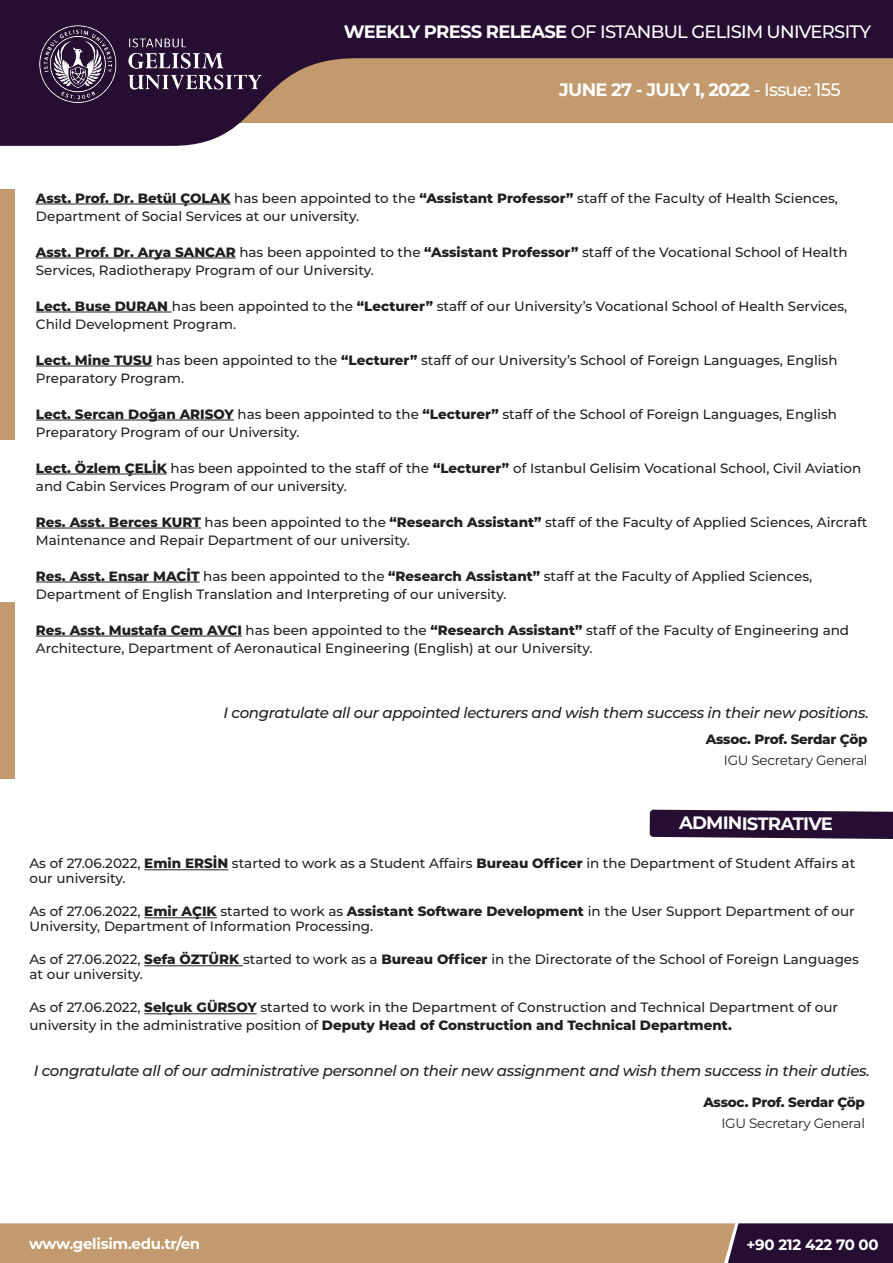
<style>
.page{position:relative;width:893px;height:1263px;background:#fff}
.page>*{position:absolute;margin:0;border:0;box-sizing:border-box;transform-origin:0 0}
.t1{font:500 18px "Montserrat";letter-spacing:-.04em;color:#fff}
.t2{font:700 18px "Montserrat";letter-spacing:-.045em;color:#fff}
.t3{font:italic 500 15px "Montserrat";letter-spacing:-.02em;color:#231f20}
.t4{font:700 15px "Montserrat";letter-spacing:-.02em;color:#fff}
.t5{font:500 13.5px/18px "Montserrat";color:#231f20}
.t6{font:800 13.5px "Montserrat";letter-spacing:-.02em;color:#231f20}
.t7{font:13.5px "Montserrat";letter-spacing:-.02em;color:#231f20}
.s1{font-weight:700}
.s2{font-weight:500}
.s3{font-weight:800}
</style>
<div class="page">
<svg style="left:0;top:0;width:893px;height:146px;background:#7b6162"></svg>
<svg style="left:0;top:1223px;width:893px;height:40px;background:#a68264"></svg>
<img style="left:36px;top:25px;width:228px;height:79px">
<svg style="left:650px;top:810px;width:243px;height:29px;background:#321d3d"></svg>
<hr style="left:144px;top:869px;width:84px;height:1px;background:#231f20">
<hr style="left:144px;top:917px;width:73px;height:1px;background:#231f20">
<hr style="left:144px;top:965px;width:99px;height:1px;background:#231f20">
<hr style="left:144px;top:1013px;width:113px;height:1px;background:#231f20">
<hr style="left:36px;top:204px;width:195px;height:1px;background:#231f20">
<hr style="left:36px;top:258px;width:200px;height:1px;background:#231f20">
<hr style="left:36px;top:312px;width:136px;height:1px;background:#231f20">
<hr style="left:36px;top:366px;width:117px;height:1px;background:#231f20">
<hr style="left:36px;top:420px;width:198px;height:1px;background:#231f20">
<hr style="left:36px;top:474px;width:131px;height:1px;background:#231f20">
<hr style="left:36px;top:528px;width:165px;height:1px;background:#231f20">
<hr style="left:36px;top:582px;width:164px;height:1px;background:#231f20">
<hr style="left:36px;top:636px;width:206px;height:1px;background:#231f20">
<div style="left:0;top:190px;width:14px;height:250px;background:#c29a6d"></div>
<div style="left:0;top:602px;width:14px;height:176px;background:#c29a6d"></div>
<h1 class="t1" style="left:344px;top:19px;width:528px"><span class="s1">WEEKLY PRESS RELEASE</span> OF ISTANBUL GELISIM UNIVERSITY</h1>
<h1 class="t2" style="left:559px;top:76px;width:283px">JUNE 27 - JULY 1, 2022 <span class="s2">- Issue: 155</span></h1>
<p class="t5" style="left:36px;top:188px;width:803px"><span class="s3">Asst. Prof. Dr. Betül ÇOLAK</span> has been appointed to the <span class="s3">“Assistant Professor”</span> staff of the Faculty of Health Sciences,<br>Department of Social Services at our university.</p>
<p class="t5" style="left:36px;top:242px;width:813px"><span class="s3">Asst. Prof. Dr. Arya SANCAR</span> has been appointed to the <span class="s3">“Assistant Professor”</span> staff of the Vocational School of Health<br>Services, Radiotherapy Program of our University.</p>
<p class="t5" style="left:36px;top:296px;width:813px"><span class="s3">Lect. Buse DURAN</span> has been appointed to the <span class="s3">“Lecturer”</span> staff of our University’s Vocational School of Health Services,<br>Child Development Program.</p>
<p class="t5" style="left:36px;top:350px;width:803px"><span class="s3">Lect. Mine TUSU</span> has been appointed to the <span class="s3">“Lecturer”</span> staff of our University’s School of Foreign Languages, English<br>Preparatory Program.</p>
<p class="t5" style="left:36px;top:404px;width:803px"><span class="s3">Lect. Sercan Doğan ARISOY</span> has been appointed to the <span class="s3">“Lecturer”</span> staff of the School of Foreign Languages, English<br>Preparatory Program of our University.</p>
<p class="t5" style="left:36px;top:458px;width:827px"><span class="s3">Lect. Özlem ÇELİK</span> has been appointed to the staff of the <span class="s3">“Lecturer”</span> of Istanbul Gelisim Vocational School, Civil Aviation and Cabin Services Program of our university.</p>
<p class="t5" style="left:36px;top:512px;width:833px"><span class="s3">Res. Asst. Berces KURT</span> has been appointed to the <span class="s3">“Research Assistant”</span> staff of the Faculty of Applied Sciences, Aircraft<br>Maintenance and Repair Department of our university.</p>
<p class="t5" style="left:36px;top:566px;width:778px"><span class="s3">Res. Asst. Ensar MACİT</span> has been appointed to the <span class="s3">“Research Assistant”</span> staff at the Faculty of Applied Sciences,<br>Department of English Translation and Interpreting of our university.</p>
<p class="t5" style="left:36px;top:620px;width:815px"><span class="s3">Res. Asst. Mustafa Cem AVCI</span> has been appointed to the <span class="s3">“Research Assistant”</span> staff of the Faculty of Engineering and<br>Architecture, Department of Aeronautical Engineering (English) at our University.</p>
<p class="t3" style="left:223px;top:702px;width:647px">I congratulate all our appointed lecturers and wish them success in their new positions.</p>
<p class="t6" style="left:706px;top:730px;width:163px">Assoc. Prof. Serdar Çöp</p>
<p class="t7" style="left:724px;top:751px;width:145px">IGU Secretary General</p>
<h1 class="t2" style="left:679px;top:810px;width:156px">ADMINISTRATIVE</h1>
<p class="t5" style="left:29px;top:856px;width:827px;line-height:15px">As of 27.06.2022, <span class="s3">Emin ERSİN</span> started to work as a Student Affairs <span class="s3">Bureau Officer</span> in the Department of Student Affairs at our university.</p>
<p class="t5" style="left:29px;top:903px;width:827px;line-height:15px">As of 27.06.2022, <span class="s3">Emir AÇIK</span> started to work as <span class="s3">Assistant Software Development</span> in the User Support Department of our<br>University, Department of Information Processing.</p>
<p class="t5" style="left:29px;top:951px;width:831px;line-height:15px">As of 27.06.2022, <span class="s3">Sefa ÖZTÜRK</span> started to work as a <span class="s3">Bureau Officer</span> in the Directorate of the School of Foreign Languages at our university.</p>
<p class="t5" style="left:29px;top:998px;width:810px">As of 27.06.2022, <span class="s3">Selçuk GÜRSOY</span> started to work in the Department of Construction and Technical Department of our university in the administrative position of <span class="s3">Deputy Head of Construction and Technical Department.</span></p>
<p class="t3" style="left:34px;top:1060px;width:838px">I congratulate all of our administrative personnel on their new assignment and wish them success in their duties.</p>
<p class="t6" style="left:703px;top:1092px;width:163px">Assoc. Prof. Serdar Çöp</p>
<p class="t7" style="left:721px;top:1113px;width:145px">IGU Secretary General</p>
<p class="t4" style="left:29px;top:1233px;width:173px">www.gelisim.edu.tr/en</p>
<p class="t4" style="left:747px;top:1234px;width:134px">+90 212 422 70 00</p>
</div>
